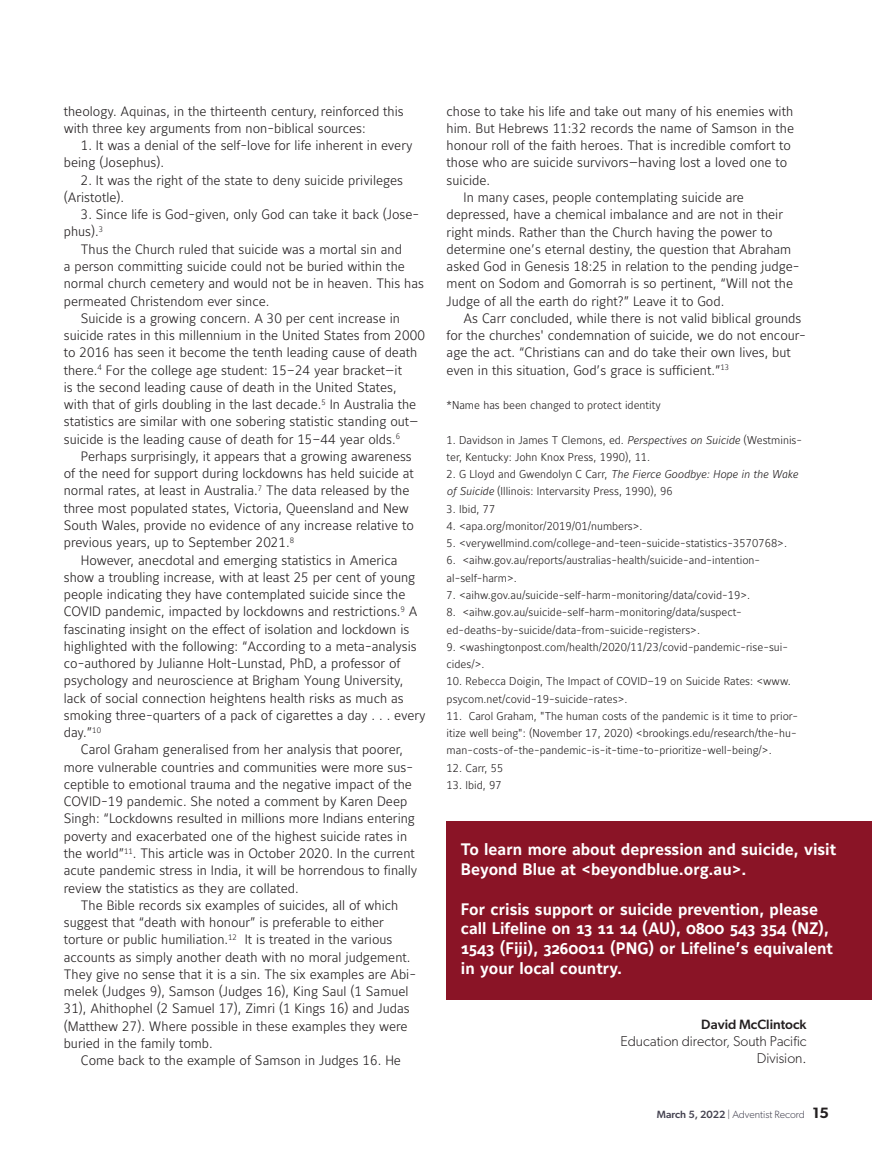
<style>
.page{position:relative;width:872px;height:1149px;background:#fff}
.page>*{position:absolute;margin:0;border:0;box-sizing:border-box;transform-origin:0 0}
.t1{font:700 16.5px/19.8px "Maurea";color:#fff}
.t2{font:300 14.25px/17.1px "Gibson";color:#231f20;text-align:right}
.t3{font:13.5px/17.2px "Maurea Light Tf";color:#231f20}
.t4{font:500 13.5px "Gibson";color:#231f20}
.t5{font:11.25px/17.2px "Maurea Light Tf";color:#231f20}
.t6{font:11.25px "Maurea Light Italic Tf";color:#231f20}
.t7{font:300 10.5px "Gibson";color:#444250}
.s1{font-family:"Maurea Light Italic Tf"}
.s2{font-family:"Maurea Light Tf"}
.s3{font-weight:500}
.s4{font-weight:600;font-size:15px;color:#231f20}
</style>
<div class="page">
<div style="left:446px;top:821px;width:426px;height:178px;background:#8a1426"></div>
<p class="t3" style="left:64px;top:103px;width:341px">theology. Aquinas, in the thirteenth century, reinforced this with three key arguments from non-biblical sources:</p>
<p class="t3" style="left:64px;top:137px;width:350px;text-indent:17px">1. It was a denial of the self-love for life inherent in every being (Josephus).</p>
<p class="t3" style="left:64px;top:172px;width:341px;text-indent:17px">2. It was the right of the state to deny suicide privileges (Aristotle).</p>
<p class="t3" style="left:64px;top:206px;width:357px;text-indent:17px">3. Since life is God-given, only God can take it back (Jose&shy;phus).<sup>3</sup></p>
<p class="t3" style="left:81px;top:241px;width:323px">Thus the Church ruled that suicide was a mortal sin and</p>
<p class="t3" style="left:64px;top:258px;width:342px">a person committing suicide could not be buried within the</p>
<p class="t3" style="left:64px;top:275px;width:362px">normal church cemetery and would not be in heaven. This has</p>
<p class="t3" style="left:64px;top:293px;width:207px">permeated Christendom ever since.</p>
<p class="t3" style="left:81px;top:310px;width:321px">Suicide is a growing concern. A 30 per cent increase in</p>
<p class="t3" style="left:64px;top:327px;width:362px">suicide rates in this millennium in the United States from 2000</p>
<p class="t3" style="left:64px;top:344px;width:355px">to 2016 has seen it become the tenth leading cause of death</p>
<p class="t3" style="left:64px;top:362px;width:340px">there.<sup>4</sup> For the college age student: 15–24 year bracket—it</p>
<p class="t3" style="left:64px;top:379px;width:334px">is the second leading cause of death in the United States,</p>
<p class="t3" style="left:64px;top:396px;width:354px">with that of girls doubling in the last decade.<sup>5</sup> In Australia the</p>
<p class="t3" style="left:64px;top:413px;width:356px">statistics are similar with one sobering statistic standing out—</p>
<p class="t3" style="left:64px;top:431px;width:338px">suicide is the leading cause of death for 15–44 year olds.<sup>6</sup></p>
<p class="t3" style="left:81px;top:448px;width:332px">Perhaps surprisingly, it appears that a growing awareness</p>
<p class="t3" style="left:64px;top:465px;width:352px">of the need for support during lockdowns has held suicide at</p>
<p class="t3" style="left:64px;top:482px;width:347px">normal rates, at least in Australia.<sup>7</sup> The data released by the</p>
<p class="t3" style="left:64px;top:500px;width:346px">three most populated states, Victoria, Queensland and New</p>
<p class="t3" style="left:64px;top:517px;width:351px">South Wales, provide no evidence of any increase relative to</p>
<p class="t3" style="left:64px;top:534px;width:232px">previous years, up to September 2021.<sup>8</sup></p>
<p class="t3" style="left:81px;top:551px;width:318px">However, anecdotal and emerging statistics in America</p>
<p class="t3" style="left:64px;top:569px;width:353px">show a troubling increase, with at least 25 per cent of young</p>
<p class="t3" style="left:64px;top:586px;width:343px">people indicating they have contemplated suicide since the</p>
<p class="t3" style="left:64px;top:603px;width:355px">COVID pandemic, impacted by lockdowns and restrictions.<sup>9</sup> A</p>
<p class="t3" style="left:64px;top:620px;width:347px">fascinating insight on the effect of isolation and lockdown is</p>
<p class="t3" style="left:64px;top:638px;width:354px">highlighted with the following: “According to a meta-analysis</p>
<p class="t3" style="left:64px;top:655px;width:338px">co-authored by Julianne Holt-Lunstad, PhD, a professor of</p>
<p class="t3" style="left:64px;top:672px;width:341px">psychology and neuroscience at Brigham Young University,</p>
<p class="t3" style="left:64px;top:689px;width:341px">lack of social connection heightens health risks as much as</p>
<p class="t3" style="left:64px;top:707px;width:363px">smoking three-quarters of a pack of cigarettes a day . . . every</p>
<p class="t3" style="left:64px;top:724px;width:39px">day.”<sup>10</sup></p>
<p class="t3" style="left:81px;top:741px;width:324px">Carol Graham generalised from her analysis that poorer,</p>
<p class="t3" style="left:64px;top:758px;width:351px">more vulnerable countries and communities were more sus-</p>
<p class="t3" style="left:64px;top:776px;width:350px">ceptible to emotional trauma and the negative impact of the</p>
<p class="t3" style="left:64px;top:793px;width:345px">COVID-19 pandemic. She noted a comment by Karen Deep</p>
<p class="t3" style="left:64px;top:810px;width:353px">Singh: “Lockdowns resulted in millions more Indians entering</p>
<p class="t3" style="left:64px;top:827px;width:345px">poverty and exacerbated one of the highest suicide rates in</p>
<p class="t3" style="left:64px;top:845px;width:352px">the world”<sup>11</sup>. This article was in October 2020. In the current</p>
<p class="t3" style="left:64px;top:862px;width:355px">acute pandemic stress in India, it will be horrendous to finally</p>
<p class="t3" style="left:64px;top:879px;width:236px">review the statistics as they are collated.</p>
<p class="t3" style="left:81px;top:896px;width:319px">The Bible records six examples of suicides, all of which</p>
<p class="t3" style="left:64px;top:914px;width:322px">suggest that “death with honour” is preferable to either</p>
<p class="t3" style="left:64px;top:931px;width:330px">torture or public humiliation.<sup>12</sup> It is treated in the various</p>
<p class="t3" style="left:64px;top:948px;width:348px">accounts as simply another death with no moral judgement.</p>
<p class="t3" style="left:64px;top:965px;width:354px">They give no sense that it is a sin. The six examples are Abi-</p>
<p class="t3" style="left:64px;top:983px;width:346px">melek (Judges 9), Samson (Judges 16), King Saul (1 Samuel</p>
<p class="t3" style="left:64px;top:1000px;width:347px">31), Ahithophel (2 Samuel 17), Zimri (1 Kings 16) and Judas</p>
<p class="t3" style="left:64px;top:1017px;width:345px">(Matthew 27). Where possible in these examples they were</p>
<p class="t3" style="left:64px;top:1034px;width:150px">buried in the family tomb.</p>
<p class="t3" style="left:81px;top:1052px;width:322px">Come back to the example of Samson in Judges 16. He</p>
<p class="t3" style="left:446px;top:103px;width:348px">chose to take his life and take out many of his enemies with</p>
<p class="t3" style="left:446px;top:120px;width:349px">him. But Hebrews 11:32 records the name of Samson in the</p>
<p class="t3" style="left:446px;top:137px;width:346px">honour roll of the faith heroes. That is incredible comfort to</p>
<p class="t3" style="left:446px;top:155px;width:342px">those who are suicide survivors—having lost a loved one to</p>
<p class="t3" style="left:446px;top:172px;width:45px">suicide.</p>
<p class="t3" style="left:463px;top:189px;width:282px">In many cases, people contemplating suicide are</p>
<p class="t3" style="left:446px;top:206px;width:338px">depressed, have a chemical imbalance and are not in their</p>
<p class="t3" style="left:446px;top:224px;width:327px">right minds. Rather than the Church having the power to</p>
<p class="t3" style="left:446px;top:241px;width:346px">determine one’s eternal destiny, the question that Abraham</p>
<p class="t3" style="left:446px;top:258px;width:354px">asked God in Genesis 18:25 in relation to the pending judge-</p>
<p class="t3" style="left:446px;top:275px;width:348px">ment on Sodom and Gomorrah is so pertinent, “Will not the</p>
<p class="t3" style="left:446px;top:293px;width:279px">Judge of all the earth do right?” Leave it to God.</p>
<p class="t3" style="left:463px;top:310px;width:339px">As Carr concluded, while there is not valid biblical grounds</p>
<p class="t3" style="left:446px;top:327px;width:361px">for the churches' condemnation of suicide, we do not encour-</p>
<p class="t3" style="left:446px;top:345px;width:346px">age the act. “Christians can and do take their own lives, but</p>
<p class="t3" style="left:446px;top:362px;width:284px">even in this situation, God’s grace is sufficient.”<sup>13</sup></p>
<p class="t5" style="left:446px;top:397px;width:216px">*Name has been changed to protect identity</p>
<p class="t5" style="left:446px;top:431px;width:357px">1. Davidson in James T Clemons, ed. <span class="s1">Perspectives on Suicide</span> (Westminis&shy;ter, Kentucky: John Knox Press, 1990), 11.</p>
<p class="t6" style="left:446px;top:468px;width:353px"><span class="s2">2. G Lloyd and Gwendolyn C Carr,</span> The Fierce Goodbye: Hope in the Wake</p>
<p class="t5" style="left:446px;top:483px;width:228px"><span class="s1">of Suicide</span> (Illinois: Intervarsity Press, 1990), 96</p>
<p class="t5" style="left:446px;top:500px;width:50px">3. Ibid, 77</p>
<p class="t5" style="left:446px;top:518px;width:197px">4. &lt;apa.org/monitor/2019/01/numbers&gt;.</p>
<p class="t5" style="left:446px;top:535px;width:342px">5. &lt;verywellmind.com/college-and-teen-suicide-statistics-3570768&gt;.</p>
<p class="t5" style="left:446px;top:552px;width:315px">6. &lt;aihw.gov.au/reports/australias-health/suicide-and-intention&shy;al-self-harm&gt;.</p>
<p class="t5" style="left:446px;top:587px;width:305px">7. &lt;aihw.gov.au/suicide-self-harm-monitoring/data/covid-19&gt;.</p>
<p class="t5" style="left:446px;top:604px;width:297px">8. &lt;aihw.gov.au/suicide-self-harm-monitoring/data/suspect&shy;ed-deaths-by-suicide/data-from-suicide-registers&gt;.</p>
<p class="t5" style="left:446px;top:638px;width:343px">9. &lt;washingtonpost.com/health/2020/11/23/covid-pandemic-rise-sui&shy;cides/&gt;.</p>
<p class="t5" style="left:446px;top:673px;width:346px">10. Rebecca Doigin, The Impact of COVID–19 on Suicide Rates: &lt;www. psycom.net/covid-19-suicide-rates&gt;.</p>
<p class="t5" style="left:446px;top:707px;width:353px">11. Carol Graham, "The human costs of the pandemic is it time to prior&shy;itize well being": (November 17, 2020) &lt;brookings.edu/research/the-hu&shy;man-costs-of-the-pandemic-is-it-time-to-prioritize-well-being/&gt;.</p>
<p class="t5" style="left:446px;top:759px;width:58px">12. Carr, 55</p>
<p class="t5" style="left:446px;top:776px;width:57px">13. Ibid, 97</p>
<p class="t1" style="left:461px;top:840px;width:377px">To learn more about depression and suicide, visit<br>Beyond Blue at &lt;beyondblue.org.au&gt;.</p>
<p class="t1" style="left:461px;top:899px;width:373px">For crisis support or suicide prevention, please call Lifeline on 13 11 14 (AU), 0800 543 354 (NZ), 1543 (Fiji), 3260011 (PNG) or Lifeline’s equivalent in your local country.</p>
<p class="t4" style="left:701px;top:1015px;width:107px">David McClintock</p>
<p class="t2" style="left:620px;top:1031px;width:188px">Education director, South Pacific<br>Division.</p>
<p class="t7" style="left:656px;top:1107px;width:174px"><span class="s3">March 5, 2022</span> | Adventist Record <span class="s4">15</span></p>
</div>
